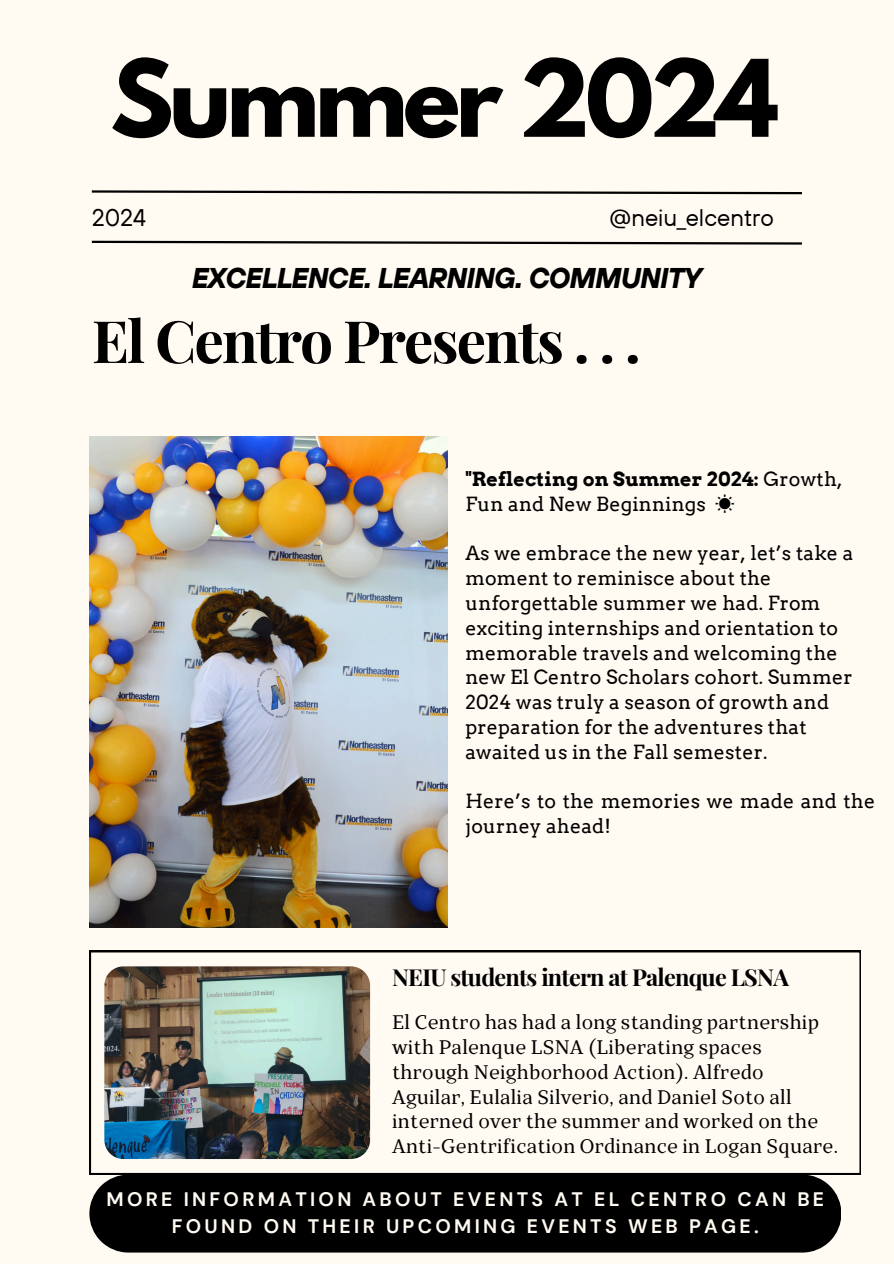
<style>
.page{position:relative;width:894px;height:1264px;background:#fff}
.page>*{position:absolute;margin:0;border:0;box-sizing:border-box;transform-origin:0 0}
.t1{font:700 94.5px "League Spartan";letter-spacing:-.05em;color:#000}
.t2{font:700 58.5px "Playfair Display";letter-spacing:-.035em;color:#000}
.t3{font:italic 700 28.5px "TT Hoves";letter-spacing:-.035em;color:#000}
.t4{font:24px "TT Hoves";color:#000}
.t5{font:700 23.4px "Playfair Display";letter-spacing:-.035em;color:#000}
.t6{font:19.5px/24.8px "Arvo";letter-spacing:.01em;color:#000}
.t7{font:19.5px/24.8px "TT Bells";letter-spacing:.01em;color:#000}
.t8{font:700 19.5px/27px "DM Sans";letter-spacing:.17em;color:#fffbf2;text-align:center}
.s1{font-weight:700}
.s2{font-family:"Noto Sans CJ Ksc"}
</style>
<div class="page">
<div style="left:0;top:0;width:893px;height:1263px;background:#fffbf2"></div>
<img style="left:89px;top:437px;width:358px;height:490px">
<svg style="left:91px;top:190px;width:711px;height:5px"></svg>
<svg style="left:91px;top:240px;width:711px;height:5px"></svg>
<div style="left:89px;top:1174px;width:752px;height:78px;background:#000"></div>
<svg style="left:89px;top:950px;width:771px;height:224px"></svg>
<img style="left:104px;top:966px;width:266px;height:192px;border-radius:19px">
<h1 class="t1" style="left:110px;top:52px;width:670px">Summer 2024</h1>
<h5 class="t4" style="left:92px;top:202px;width:56px">2024</h5>
<p class="t4" style="left:609px;top:202px;width:166px">@neiu_elcentro</p>
<p class="t3" style="left:192px;top:259px;width:511px">EXCELLENCE. LEARNING. COMMUNITY</p>
<h3 class="t2" style="left:92px;top:300px;width:550px">El Centro Presents . . .</h3>
<p class="t6" style="left:465px;top:467px;width:378px"><span class="s1">"Reflecting on Summer 2024:</span> Growth,<br>Fun and New Beginnings <span class="s2">☀️</span></p>
<p class="t6" style="left:465px;top:541px;width:389px">As we embrace the new year, let’s take a moment to reminisce about the unforgettable summer we had. From exciting internships and orientation to memorable travels and welcoming the new El Centro Scholars cohort. Summer 2024 was truly a season of growth and preparation for the adventures that awaited us in the Fall semester.</p>
<p class="t6" style="left:465px;top:788px;width:411px">Here’s to the memories we made and the journey ahead!</p>
<h2 class="t5" style="left:392px;top:960px;width:398px">NEIU students intern at Palenque LSNA</h2>
<p class="t7" style="left:392px;top:1010px;width:447px">El Centro has had a long standing partnership with Palenque LSNA (Liberating spaces through Neighborhood Action). Alfredo Aguilar, Eulalia Silverio, and Daniel Soto all interned over the summer and worked on the Anti-Gentrification Ordinance in Logan Square.</p>
<p class="t8" style="left:106px;top:1185px;width:719px">MORE INFORMATION ABOUT EVENTS AT EL CENTRO CAN BE<br>FOUND ON THEIR UPCOMING EVENTS WEB PAGE.</p>
</div>
